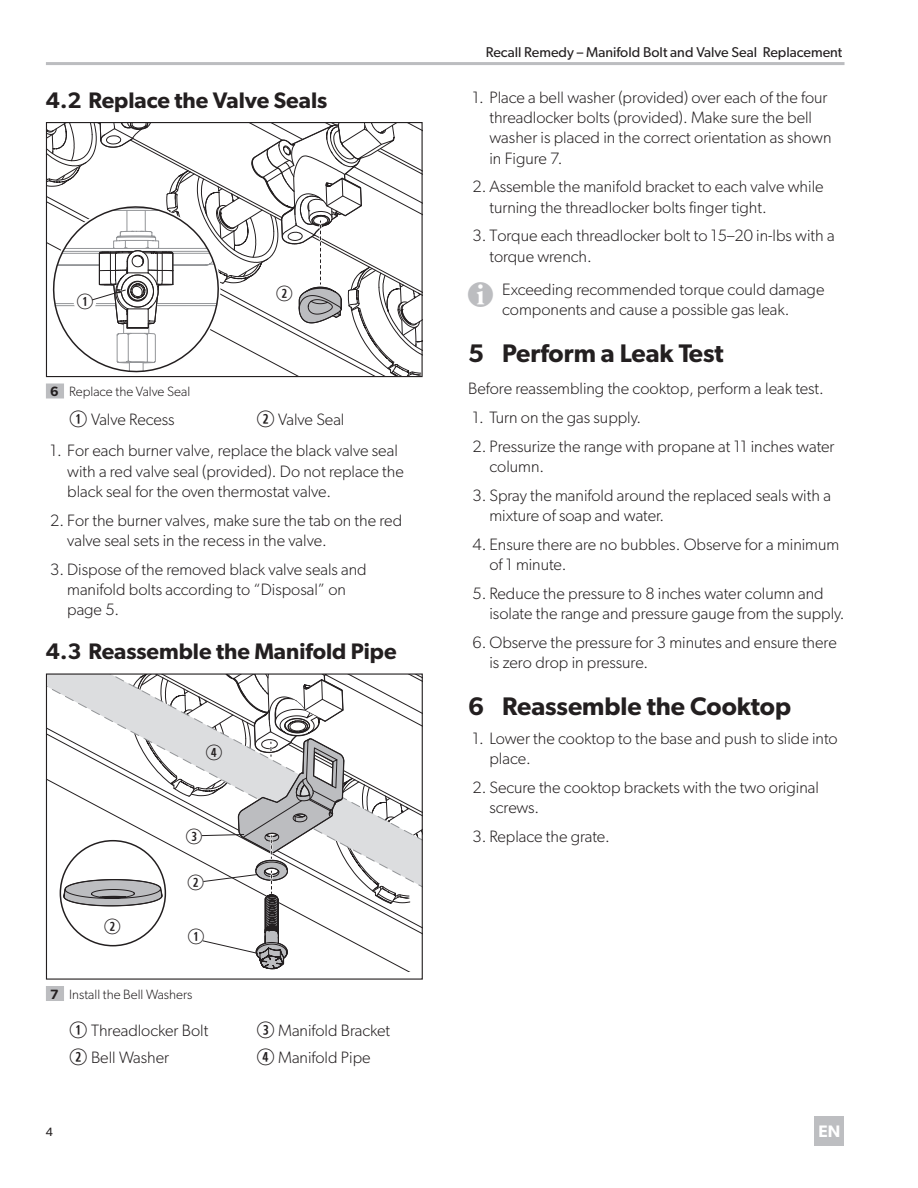
<style>
.page{position:relative;width:918px;height:1188px;background:#fff}
.page>*{position:absolute;margin:0;border:0;box-sizing:border-box;transform-origin:0 0}
.t1{font:600 25.5px "Gibson";color:#231f20}
.t2{font:600 22.5px "Gibson";color:#231f20}
.Callout{font:21px "Combi Numerals";color:#231f20}
.t3{font:600 16.65px "Gibson";color:#fff}
.BodyText{font:300 16.5px/20.2px "Gibson";color:#231f20}
.CalloutList{font:300 16.5px "Gibson";color:#231f20}
.t4{font:14.25px "Gibson";color:#231f20}
.t5{font:300 13.5px "Gibson";color:#231f20}
.t6{font:12px "Gibson";color:#231f20}
.s1{font-weight:600}
.s2{font-family:"Combi Numerals";font-weight:400;font-size:22.5px}
.s3{font-family:"Waeco Piktogramme";font-weight:400;font-size:30px;color:#bcbdc0}
</style>
<div class="page">
<hr style="left:46px;top:62px;width:799px;height:3px;background:#bcbdc0">
<div style="left:814px;top:1116px;width:30px;height:30px;background:#bdbec1"></div>
<div style="left:46px;top:384px;width:18px;height:15px;background:#bcbdc0"></div>
<div style="left:46px;top:986px;width:18px;height:15px;background:#bcbdc0"></div>
<svg style="left:45px;top:123px;width:377px;height:255px"></svg>
<svg style="left:48px;top:675px;width:15px;height:237px"></svg>
<svg style="left:63px;top:674px;width:359px;height:296px"></svg>
<p class="t2" style="left:46px;top:86px;width:283px">4.2 Replace the Valve Seals</p>
<p class="Callout" style="left:76px;top:294px;width:19px">Q</p>
<p class="Callout" style="left:276px;top:286px;width:19px">W</p>
<p class="t5" style="left:50px;top:384px;width:142px"><span class="s1">6</span> Replace the Valve Seal</p>
<p class="CalloutList" style="left:69px;top:409px;width:107px"><span class="s2">Q</span> Valve Recess</p>
<p class="CalloutList" style="left:256px;top:409px;width:90px"><span class="s2">W</span> Valve Seal</p>
<p class="BodyText" style="left:67px;top:440px;width:338px;text-indent:-17px">1. For each burner valve, replace the black valve seal with a red valve seal (provided). Do not replace the black seal for the oven thermostat valve.</p>
<p class="BodyText" style="left:67px;top:510px;width:336px;text-indent:-17px">2. For the burner valves, make sure the tab on the red valve seal sets in the recess in the valve.</p>
<p class="BodyText" style="left:67px;top:559px;width:301px;text-indent:-17px">3. Dispose of the removed black valve seals and manifold bolts according to “Disposal” on page 5.</p>
<p class="t2" style="left:46px;top:638px;width:352px">4.3 Reassemble the Manifold Pipe</p>
<p class="Callout" style="left:205px;top:744px;width:19px">R</p>
<p class="Callout" style="left:186px;top:828px;width:19px">E</p>
<p class="Callout" style="left:104px;top:918px;width:19px">W</p>
<p class="Callout" style="left:187px;top:874px;width:19px">W</p>
<p class="Callout" style="left:188px;top:929px;width:19px">Q</p>
<p class="t5" style="left:50px;top:986px;width:144px"><span class="s1">7</span> Install the Bell Washers</p>
<p class="CalloutList" style="left:69px;top:1020px;width:141px"><span class="s2">Q</span> Threadlocker Bolt</p>
<p class="CalloutList" style="left:256px;top:1020px;width:135px"><span class="s2">E</span> Manifold Bracket</p>
<p class="CalloutList" style="left:69px;top:1047px;width:101px"><span class="s2">W</span> Bell Washer</p>
<p class="CalloutList" style="left:256px;top:1047px;width:116px"><span class="s2">R</span> Manifold Pipe</p>
<p class="t4" style="left:486px;top:44px;width:358px">Recall Remedy – Manifold Bolt and Valve Seal Replacement</p>
<p class="BodyText" style="left:489px;top:87px;width:343px;text-indent:-17px">1. Place a bell washer (provided) over each of the four threadlocker bolts (provided). Make sure the bell washer is placed in the correct orientation as shown in Figure 7.</p>
<p class="BodyText" style="left:489px;top:176px;width:336px;text-indent:-17px">2. Assemble the manifold bracket to each valve while turning the threadlocker bolts finger tight.</p>
<p class="BodyText" style="left:489px;top:225px;width:347px;text-indent:-17px">3. Torque each threadlocker bolt to 15–20 in-lbs with a torque wrench.</p>
<p class="BodyText" style="left:468px;top:279px;width:358px;text-align:center"><span class="s3">I</span>Exceeding recommended torque could damage components and cause a possible gas leak.</p>
<p class="t1" style="left:468px;top:338px;width:257px">5 Perform a Leak Test</p>
<p class="BodyText" style="left:468px;top:378px;width:357px">Before reassembling the cooktop, perform a leak test.</p>
<p class="BodyText" style="left:472px;top:407px;width:170px">1. Turn on the gas supply.</p>
<p class="BodyText" style="left:489px;top:436px;width:347px;text-indent:-17px">2. Pressurize the range with propane at 11 inches water column.</p>
<p class="BodyText" style="left:489px;top:485px;width:343px;text-indent:-17px">3. Spray the manifold around the replaced seals with a mixture of soap and water.</p>
<p class="BodyText" style="left:489px;top:534px;width:351px;text-indent:-17px">4. Ensure there are no bubbles. Observe for a minimum of 1 minute.</p>
<p class="BodyText" style="left:489px;top:583px;width:357px;text-indent:-17px">5. Reduce the pressure to 8 inches water column and isolate the range and pressure gauge from the supply.</p>
<p class="BodyText" style="left:489px;top:632px;width:349px;text-indent:-17px">6. Observe the pressure for 3 minutes and ensure there is zero drop in pressure.</p>
<p class="t1" style="left:468px;top:691px;width:324px">6 Reassemble the Cooktop</p>
<p class="BodyText" style="left:489px;top:728px;width:350px;text-indent:-17px">1. Lower the cooktop to the base and push to slide into place.</p>
<p class="BodyText" style="left:489px;top:777px;width:331px;text-indent:-17px">2. Secure the cooktop brackets with the two original screws.</p>
<p class="BodyText" style="left:472px;top:826px;width:139px">3. Replace the grate.</p>
<p class="t6" style="left:46px;top:1125px;width:9px">4</p>
<p class="t3" style="left:818px;top:1121px;width:23px">EN</p>
</div>
